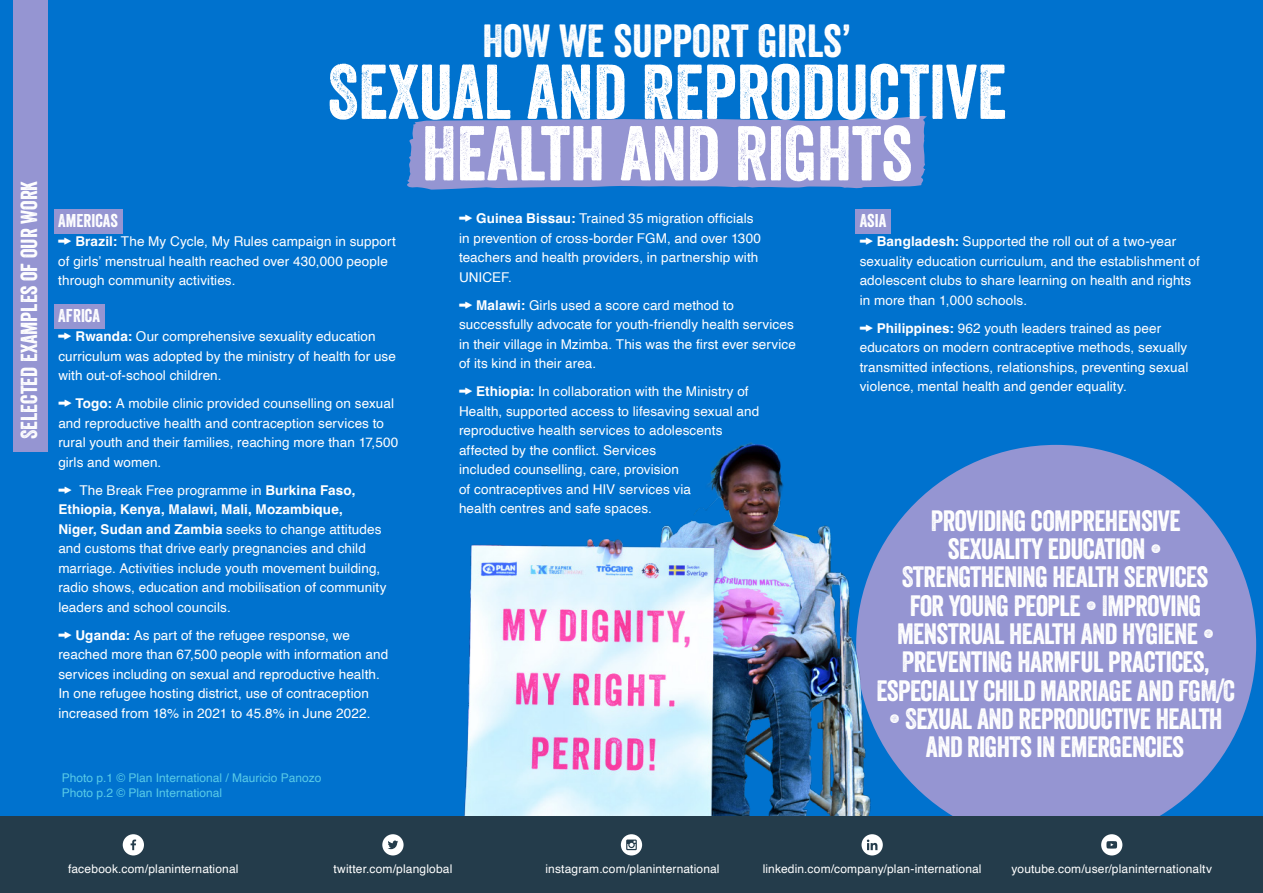
<style>
.page{position:relative;width:1263px;height:893px;background:#fff}
.page>*{position:absolute;margin:0;border:0;box-sizing:border-box;transform-origin:0 0}
.t1{font:75px/61.5px "Veneer";color:#fff;text-align:center}
.t2{font:45px "Veneer";color:#fff}
.t3{font:28.5px/28.2px "Veneer";letter-spacing:-.02em;color:#fff;text-align:center}
.t4{font:22.5px "Veneer";color:#fff}
.t5{font:18px "Veneer";color:#fff}
.t6{font:13.5px/19.5px "Helvetica";letter-spacing:.01em;color:#fff}
.t7{font:12px "Helvetica";letter-spacing:.01em;color:#fff}
.t8{font:12px/15px "Helvetica";color:#58cae7}
.s1{font-weight:700}
</style>
<div class="page">
<div style="left:0;top:0;width:1263px;height:826px;background:#0072ce"></div>
<svg style="left:407px;top:116px;width:520px;height:74px;background:#8691d1"></svg>
<div style="left:856px;top:445px;width:400px;height:400px;background:#9595d2;border-radius:50%"></div>
<img style="left:464px;top:442px;width:584px;height:374px">
<div style="left:54px;top:209px;width:68px;height:25px;background:#9595d2"></div>
<div style="left:54px;top:304px;width:50px;height:25px;background:#9595d2"></div>
<div style="left:855px;top:209px;width:35px;height:25px;background:#9595d2"></div>
<div style="left:13px;top:0;width:34px;height:451px;background:#9595d2"></div>
<div style="left:0;top:816px;width:1263px;height:77px;background:#243c4b"></div>
<svg style="left:123px;top:834px;width:21px;height:21px"></svg>
<svg style="left:382px;top:834px;width:22px;height:21px"></svg>
<svg style="left:621px;top:834px;width:21px;height:21px"></svg>
<svg style="left:861px;top:834px;width:22px;height:21px"></svg>
<svg style="left:1101px;top:834px;width:21px;height:21px"></svg>
<h3 class="t4" style="left:15px;top:439px;width:260px;rotate:-90deg">SELECTED EXAMPLES OF OUR WORK</h3>
<h2 class="t2" style="left:482px;top:14px;width:371px">HOW WE SUPPORT GIRLS’</h2>
<h1 class="t1" style="left:327px;top:61px;width:681px">SEXUAL AND REPRODUCTIVE<br>HEALTH AND RIGHTS</h1>
<h3 class="t5" style="left:58px;top:209px;width:61px">AMERICAS</h3>
<p class="t6" style="left:58px;top:232px;width:339px;text-indent:17px"><span class="s1">Brazil:</span> The My Cycle, My Rules campaign in support of girls’ menstrual health reached over 430,000 people through community activities.</p>
<h3 class="t5" style="left:58px;top:304px;width:43px">AFRICA</h3>
<p class="t6" style="left:58px;top:327px;width:339px;text-indent:17px"><span class="s1">Rwanda:</span> Our comprehensive sexuality education curriculum was adopted by the ministry of health for use with out-of-school children.</p>
<p class="t6" style="left:58px;top:394px;width:342px;text-indent:17px"><span class="s1">Togo:</span> A mobile clinic provided counselling on sexual and reproductive health and contraception services to rural youth and their families, reaching more than 17,500 girls and women.</p>
<p class="t6" style="left:58px;top:481px;width:330px;text-indent:21px">The Break Free programme in <span class="s1">Burkina Faso, Ethiopia, Kenya, Malawi, Mali, Mozambique,<br>Niger, Sudan and Zambia</span> seeks to change attitudes and customs that drive early pregnancies and child marriage. Activities include youth movement building, radio shows, education and mobilisation of community leaders and school councils.</p>
<p class="t6" style="left:58px;top:625px;width:331px;text-indent:17px"><span class="s1">Uganda:</span> As part of the refugee response, we reached more than 67,500 people with information and services including on sexual and reproductive health.<br>In one refugee hosting district, use of contraception increased from 18% in 2021 to 45.8% in June 2022.</p>
<p class="t8" style="left:62px;top:771px;width:261px">Photo p.1 © Plan International / Mauricio Panozo<br>Photo p.2 © Plan International</p>
<p class="t6" style="left:459px;top:209px;width:303px;text-indent:17px"><span class="s1">Guinea Bissau:</span> Trained 35 migration officials in prevention of cross-border FGM, and over 1300 teachers and health providers, in partnership with UNICEF.</p>
<p class="t6" style="left:459px;top:296px;width:339px;text-indent:17px"><span class="s1">Malawi:</span> Girls used a score card method to successfully advocate for youth-friendly health services in their village in Mzimba. This was the first ever service of its kind in their area.</p>
<p class="t6" style="left:459px;top:382px;width:302px;text-indent:17px"><span class="s1">Ethiopia:</span> In collaboration with the Ministry of Health, supported access to lifesaving sexual and reproductive health services to adolescents affected by the conflict. Services<br>included counselling, care, provision<br>of contraceptives and HIV services via<br>health centres and safe spaces.</p>
<h3 class="t5" style="left:860px;top:209px;width:28px">ASIA</h3>
<p class="t6" style="left:860px;top:232px;width:342px;text-indent:17px"><span class="s1">Bangladesh:</span> Supported the roll out of a two-year sexuality education curriculum, and the establishment of adolescent clubs to share learning on health and rights in more than 1,000 schools.</p>
<p class="t6" style="left:860px;top:319px;width:330px;text-indent:17px"><span class="s1">Philippines:</span> 962 youth leaders trained as peer educators on modern contraceptive methods, sexually transmitted infections, relationships, preventing sexual violence, mental health and gender equality.</p>
<h3 class="t3" style="left:876px;top:506px;width:360px">PROVIDING COMPREHENSIVE<br>SEXUALITY EDUCATION •<br>STRENGTHENING HEALTH SERVICES<br>FOR YOUNG PEOPLE • IMPROVING<br>MENSTRUAL HEALTH AND HYGIENE •<br>PREVENTING HARMFUL PRACTICES,<br>ESPECIALLY CHILD MARRIAGE AND FGM/C</h3>
<h3 class="t3" style="left:889px;top:704px;width:335px">• SEXUAL AND REPRODUCTIVE HEALTH<br>AND RIGHTS IN EMERGENCIES</h3>
<p class="t7" style="left:68px;top:859px;width:172px">facebook.com/planinternational</p>
<p class="t7" style="left:333px;top:859px;width:120px">twitter.com/planglobal</p>
<p class="t7" style="left:545px;top:859px;width:176px">instagram.com/planinternational</p>
<p class="t7" style="left:763px;top:859px;width:220px">linkedin.com/company/plan-international</p>
<p class="t7" style="left:1011px;top:859px;width:202px">youtube.com/user/planinternationaltv</p>
</div>
